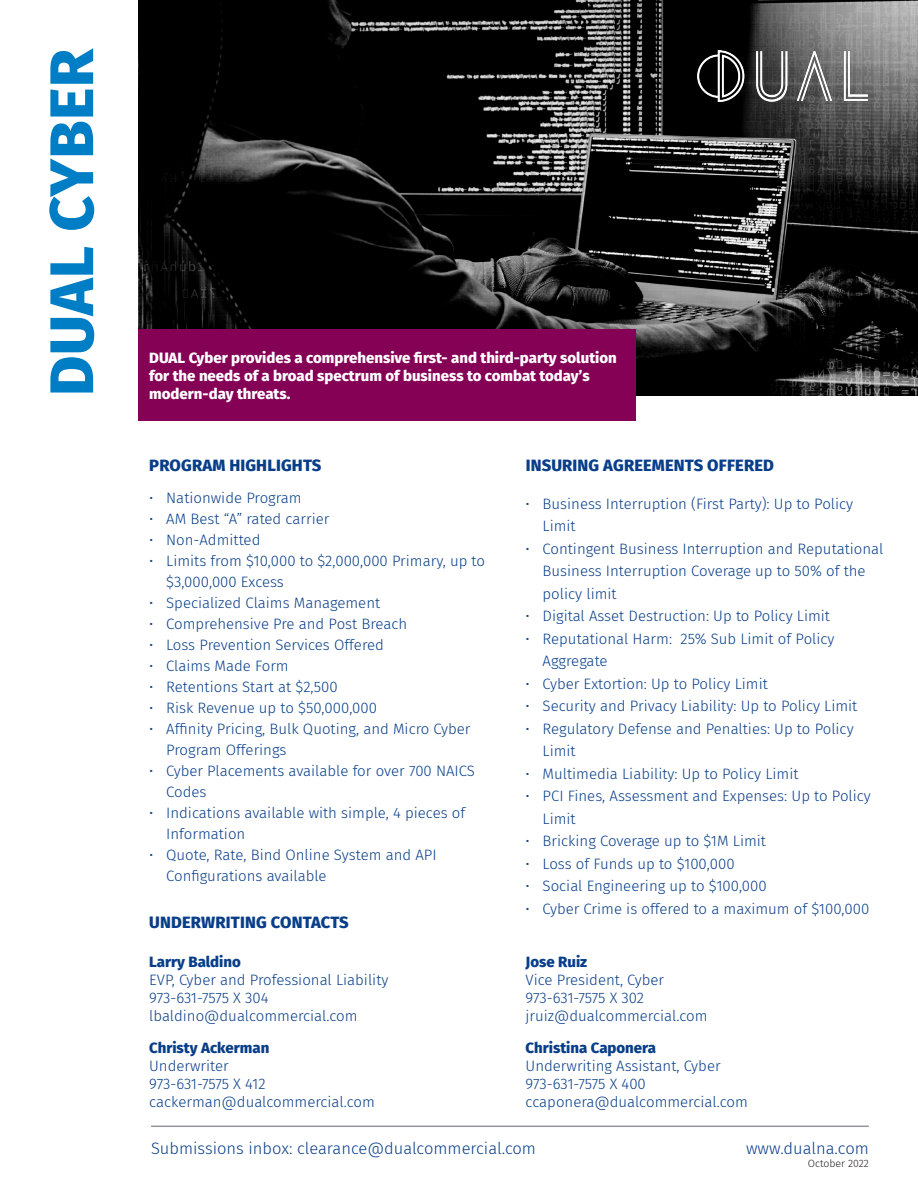
<style>
.page{position:relative;width:918px;height:1188px;background:#fff}
.page>*{position:absolute;margin:0;border:0;box-sizing:border-box;transform-origin:0 0}
.t1{font:800 61.5px "Fira Sans";letter-spacing:.01em;color:#007ec5}
.Heading{font:800 16.5px "Fira Sans";letter-spacing:.01em;color:#083e89}
.t2{font:300 16.5px "Fira Sans";color:#083e89}
.t3{font:300 15px/22.5px "Fira Sans";color:#083e89}
.Blurb{font:800 15px/18px "Fira Sans";color:#fff}
.t4{font:800 15px "Fira Sans";color:#083e89}
.t5{font:300 10.5px "Fira Sans";color:#231f20}
</style>
<div class="page">
<hr style="left:151px;top:1126px;width:718px;height:1px;background:#939598">
<img style="left:138px;top:0;width:780px;height:396px">
<img style="left:698px;top:51px;width:170px;height:51px">
<div style="left:138px;top:330px;width:497px;height:91px;background:#850156"></div>
<h1 class="t1" style="left:18px;top:396px;width:349px;rotate:-90deg">DUAL CYBER</h1>
<p class="Blurb" style="left:149px;top:348px;width:469px">DUAL Cyber provides a comprehensive first- and third-party solution for the needs of a broad spectrum of business to combat today’s modern-day threats.</p>
<p class="Heading" style="left:149px;top:451px;width:174px">PROGRAM HIGHLIGHTS</p>
<p class="t3" style="left:149px;top:486px;width:154px">• Nationwide Program</p>
<p class="t3" style="left:149px;top:507px;width:182px">• AM Best “A” rated carrier</p>
<p class="t3" style="left:149px;top:528px;width:113px">• Non-Admitted</p>
<p class="t3" style="left:166px;top:550px;width:320px;line-height:21px;text-indent:-17px">• Limits from $10,000 to $2,000,000 Primary, up to $3,000,000 Excess</p>
<p class="t3" style="left:149px;top:591px;width:233px">• Specialized Claims Management</p>
<p class="t3" style="left:149px;top:612px;width:260px">• Comprehensive Pre and Post Breach</p>
<p class="t3" style="left:149px;top:633px;width:236px">• Loss Prevention Services Offered</p>
<p class="t3" style="left:149px;top:654px;width:141px">• Claims Made Form</p>
<p class="t3" style="left:149px;top:675px;width:190px">• Retentions Start at $2,500</p>
<p class="t3" style="left:149px;top:696px;width:229px">• Risk Revenue up to $50,000,000</p>
<p class="t3" style="left:166px;top:718px;width:306px;line-height:21px;text-indent:-17px">• Affinity Pricing, Bulk Quoting, and Micro Cyber<br>Program Offerings</p>
<p class="t3" style="left:166px;top:760px;width:310px;line-height:21px;text-indent:-17px">• Cyber Placements available for over 700 NAICS<br>Codes</p>
<p class="t3" style="left:166px;top:802px;width:301px;line-height:21px;text-indent:-17px">• Indications available with simple, 4 pieces of<br>Information</p>
<p class="t3" style="left:166px;top:844px;width:272px;line-height:21px;text-indent:-17px">• Quote, Rate, Bind Online System and API<br>Configurations available</p>
<p class="Heading" style="left:149px;top:908px;width:201px">UNDERWRITING CONTACTS</p>
<p class="t4" style="left:149px;top:949px;width:93px">Larry Baldino</p>
<p class="t3" style="left:149px;top:969px;width:241px">EVP, Cyber and Professional Liability</p>
<p class="t3" style="left:149px;top:989px;width:210px;line-height:18px">973-631-7575 X 304 lbaldino@dualcommercial.com</p>
<p class="t4" style="left:149px;top:1034px;width:122px">Christy Ackerman</p>
<p class="t3" style="left:149px;top:1054px;width:81px">Underwriter</p>
<p class="t3" style="left:149px;top:1074px;width:227px;line-height:18px">973-631-7575 X 412 cackerman@dualcommercial.com</p>
<p class="Heading" style="left:526px;top:451px;width:250px">INSURING AGREEMENTS OFFERED</p>
<p class="t3" style="left:543px;top:492px;width:312px;text-indent:-17px">• Business Interruption (First Party): Up to Policy<br>Limit</p>
<p class="t3" style="left:543px;top:537px;width:342px;text-indent:-17px">• Contingent Business Interruption and Reputational<br>Business Interruption Coverage up to 50% of the policy limit</p>
<p class="t3" style="left:526px;top:605px;width:306px">• Digital Asset Destruction: Up to Policy Limit</p>
<p class="t3" style="left:543px;top:627px;width:294px;text-indent:-17px">• Reputational Harm: 25% Sub Limit of Policy<br>Aggregate</p>
<p class="t3" style="left:526px;top:672px;width:244px">• Cyber Extortion: Up to Policy Limit</p>
<p class="t3" style="left:526px;top:695px;width:333px">• Security and Privacy Liability: Up to Policy Limit</p>
<p class="t3" style="left:543px;top:717px;width:313px;text-indent:-17px">• Regulatory Defense and Penalties: Up to Policy<br>Limit</p>
<p class="t3" style="left:526px;top:762px;width:274px">• Multimedia Liability: Up to Policy Limit</p>
<p class="t3" style="left:543px;top:785px;width:330px;text-indent:-17px">• PCI Fines, Assessment and Expenses: Up to Policy<br>Limit</p>
<p class="t3" style="left:526px;top:830px;width:242px">• Bricking Coverage up to $1M Limit</p>
<p class="t3" style="left:526px;top:852px;width:211px">• Loss of Funds up to $100,000</p>
<p class="t3" style="left:526px;top:875px;width:243px">• Social Engineering up to $100,000</p>
<p class="t3" style="left:526px;top:897px;width:345px">• Cyber Crime is offered to a maximum of $100,000</p>
<p class="t4" style="left:526px;top:949px;width:63px">Jose Ruiz</p>
<p class="t3" style="left:526px;top:969px;width:140px">Vice President, Cyber</p>
<p class="t3" style="left:526px;top:989px;width:183px;line-height:18px">973-631-7575 X 302 jruiz@dualcommercial.com</p>
<p class="t4" style="left:526px;top:1034px;width:132px">Christina Caponera</p>
<p class="t3" style="left:526px;top:1054px;width:197px">Underwriting Assistant, Cyber</p>
<p class="t3" style="left:526px;top:1074px;width:224px;line-height:18px">973-631-7575 X 400 ccaponera@dualcommercial.com</p>
<p class="t2" style="left:151px;top:1137px;width:386px">Submissions inbox: clearance@dualcommercial.com</p>
<p class="t2" style="left:746px;top:1137px;width:124px">www.dualna.com</p>
<p class="t5" style="left:808px;top:1155px;width:62px">October 2022</p>
</div>
